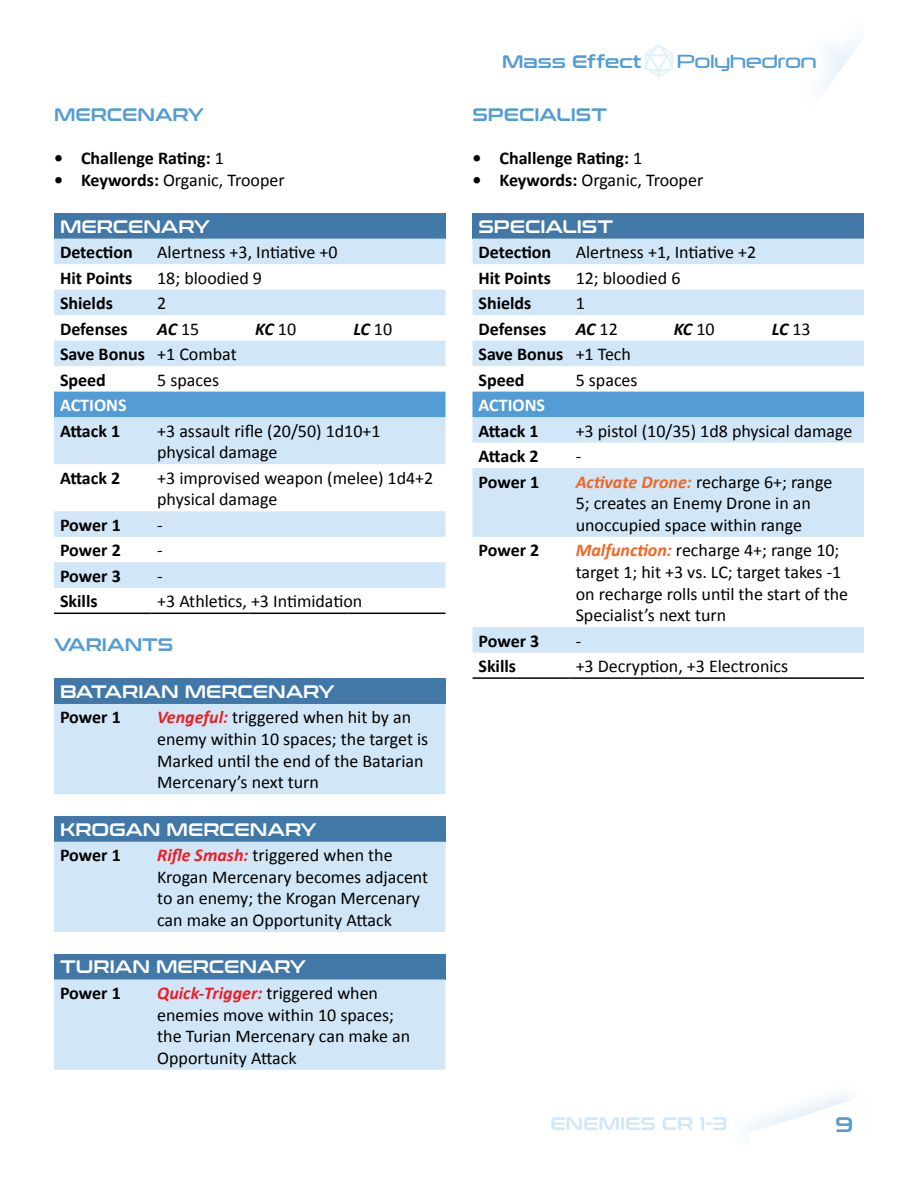
<style>
.page{position:relative;width:918px;height:1188px;background:#fff}
.page>*{position:absolute;margin:0;border:0;box-sizing:border-box;transform-origin:0 0}
.t1{font:21px "Conthrax Sb";color:#539cd5}
.t2{font:18px/21.6px "Calibri";color:#000}
.t3{font:700 18px/25.5px "Calibri";color:#000}
.t4{font:18px "Conthrax Sb";color:#fff}
.t5{font:18px "Conthrax Sb";color:#539cd5}
.t6{font:italic 700 18px "Calibri";letter-spacing:-.025em;color:#000}
.t7{font:700 18px "Calibri";color:#fff}
.t8{font:18px "Conthrax Sb";color:#d1e6f7}
.t9{font:18px "Neuropol";color:#539cd5}
.s1{font-weight:400}
.s2{font-weight:700}
.s3{font-weight:400;font-style:normal}
.s4{font-weight:700;font-style:italic;color:#ed1d24}
.s5{font-weight:700;font-style:italic;color:#f26522}
</style>
<div class="page">
<svg style="left:749px;top:1096px;width:104px;height:37px"></svg>
<svg style="left:819px;top:40px;width:42px;height:54px"></svg>
<svg style="left:644px;top:44px;width:30px;height:33px"></svg>
<div style="left:472px;top:214px;width:392px;height:25px;background:#4178a7"></div>
<svg style="left:472px;top:239px;width:392px;height:414px"></svg>
<div style="left:472px;top:392px;width:392px;height:25px;background:#539cd5"></div>
<hr style="left:472px;top:677px;width:98px;height:2px;background:#000">
<hr style="left:570px;top:677px;width:98px;height:2px;background:#000">
<hr style="left:668px;top:677px;width:98px;height:2px;background:#000">
<hr style="left:766px;top:677px;width:98px;height:2px;background:#000">
<div style="left:54px;top:214px;width:392px;height:25px;background:#4178a7"></div>
<svg style="left:54px;top:239px;width:392px;height:349px;fill:#d1e6f7"></svg>
<div style="left:54px;top:392px;width:392px;height:25px;background:#539cd5"></div>
<hr style="left:54px;top:613px;width:97px;height:1px;background:#000">
<hr style="left:151px;top:613px;width:98px;height:1px;background:#000">
<hr style="left:249px;top:613px;width:98px;height:1px;background:#000">
<hr style="left:347px;top:613px;width:99px;height:1px;background:#000">
<div style="left:54px;top:679px;width:392px;height:25px;background:#4178a7"></div>
<div style="left:54px;top:704px;width:392px;height:90px;background:#d1e6f7"></div>
<div style="left:54px;top:817px;width:392px;height:25px;background:#4178a7"></div>
<div style="left:54px;top:842px;width:392px;height:90px;background:#d1e6f7"></div>
<div style="left:54px;top:954px;width:392px;height:25px;background:#4178a7"></div>
<div style="left:54px;top:979px;width:392px;height:91px;background:#d1e6f7"></div>
<p class="t5" style="left:54px;top:104px;width:151px">MERCENARY</p>
<p class="t3" style="left:54px;top:145px;width:171px">• Challenge Rating: <span class="s1">1</span></p>
<p class="t2" style="left:54px;top:169px;width:232px"><span class="s2">• Keywords:</span> Organic, Trooper</p>
<p class="t4" style="left:60px;top:216px;width:151px">MERCENARY</p>
<p class="t3" style="left:60px;top:239px;width:74px">Detection</p>
<p class="t2" style="left:157px;top:241px;width:182px">Alertness +3, Intiative +0</p>
<p class="t3" style="left:60px;top:265px;width:74px">Hit Points</p>
<p class="t2" style="left:157px;top:267px;width:106px">18; bloodied 9</p>
<p class="t3" style="left:60px;top:290px;width:54px">Shields</p>
<p class="t2" style="left:157px;top:292px;width:11px">2</p>
<p class="t3" style="left:60px;top:316px;width:69px">Defenses</p>
<p class="t6" style="left:157px;top:317px;width:44px">AC <span class="s3">15</span></p>
<p class="t6" style="left:255px;top:317px;width:42px">KC <span class="s3">10</span></p>
<p class="t6" style="left:353px;top:317px;width:40px">LC <span class="s3">10</span></p>
<p class="t3" style="left:60px;top:341px;width:178px">Save Bonus <span class="s1">+1 Combat<br></span>Speed</p>
<p class="t2" style="left:157px;top:369px;width:63px">5 spaces</p>
<p class="t7" style="left:60px;top:394px;width:68px">ACTIONS</p>
<p class="t3" style="left:60px;top:418px;width:62px">Attack 1</p>
<p class="t2" style="left:157px;top:420px;width:225px">+3 assault rifle (20/50) 1d10+1 physical damage</p>
<p class="t3" style="left:60px;top:465px;width:62px">Attack 2</p>
<p class="t2" style="left:157px;top:467px;width:278px">+3 improvised weapon (melee) 1d4+2 physical damage</p>
<p class="t3" style="left:60px;top:512px;width:62px">Power 1</p>
<p class="t2" style="left:157px;top:514px;width:7px">-</p>
<p class="t3" style="left:60px;top:537px;width:62px">Power 2</p>
<p class="t2" style="left:157px;top:539px;width:7px">-</p>
<p class="t3" style="left:60px;top:563px;width:62px">Power 3</p>
<p class="t2" style="left:157px;top:565px;width:7px">-</p>
<p class="t3" style="left:60px;top:588px;width:39px">Skills</p>
<p class="t2" style="left:157px;top:590px;width:207px">+3 Athletics, +3 Intimidation</p>
<p class="t5" style="left:54px;top:635px;width:121px">VARIANTS</p>
<p class="t4" style="left:60px;top:681px;width:276px">BATARIAN MERCENARY</p>
<p class="t3" style="left:60px;top:705px;width:62px">Power 1</p>
<p class="t2" style="left:157px;top:707px;width:273px"><span class="s4">Vengeful:</span> triggered when hit by an enemy within 10 spaces; the target is<br>Marked until the end of the Batarian<br>Mercenary’s next turn</p>
<p class="t4" style="left:60px;top:819px;width:258px">KROGAN MERCENARY</p>
<p class="t3" style="left:60px;top:842px;width:62px">Power 1</p>
<p class="t2" style="left:157px;top:844px;width:273px"><span class="s4">Rifle Smash:</span> triggered when the<br>Krogan Mercenary becomes adjacent to an enemy; the Krogan Mercenary can make an Opportunity Attack</p>
<p class="t4" style="left:60px;top:957px;width:248px">TURIAN MERCENARY</p>
<p class="t3" style="left:60px;top:980px;width:62px">Power 1</p>
<p class="t2" style="left:157px;top:982px;width:255px"><span class="s4">Quick-Trigger:</span> triggered when enemies move within 10 spaces; the Turian Mercenary can make an<br>Opportunity Attack</p>
<p class="t5" style="left:502px;top:52px;width:141px">Mass Effect</p>
<p class="t9" style="left:677px;top:50px;width:141px">Polyhedron</p>
<p class="t5" style="left:473px;top:104px;width:136px">SPECIALIST</p>
<p class="t3" style="left:473px;top:145px;width:171px">• Challenge Rating: <span class="s1">1</span></p>
<p class="t2" style="left:473px;top:169px;width:232px"><span class="s2">• Keywords:</span> Organic, Trooper</p>
<p class="t4" style="left:478px;top:216px;width:136px">SPECIALIST</p>
<p class="t3" style="left:478px;top:239px;width:74px">Detection</p>
<p class="t2" style="left:576px;top:241px;width:182px">Alertness +1, Intiative +2</p>
<p class="t3" style="left:478px;top:265px;width:74px">Hit Points</p>
<p class="t2" style="left:576px;top:267px;width:106px">12; bloodied 6</p>
<p class="t3" style="left:478px;top:290px;width:54px">Shields</p>
<p class="t2" style="left:576px;top:292px;width:11px">1</p>
<p class="t3" style="left:478px;top:316px;width:69px">Defenses</p>
<p class="t6" style="left:576px;top:317px;width:44px">AC <span class="s3">12</span></p>
<p class="t6" style="left:674px;top:317px;width:42px">KC <span class="s3">10</span></p>
<p class="t6" style="left:772px;top:317px;width:40px">LC <span class="s3">13</span></p>
<p class="t3" style="left:478px;top:341px;width:154px">Save Bonus <span class="s1">+1 Tech<br></span>Speed</p>
<p class="t2" style="left:576px;top:369px;width:63px">5 spaces</p>
<p class="t7" style="left:478px;top:394px;width:68px">ACTIONS</p>
<p class="t3" style="left:478px;top:418px;width:62px">Attack 1</p>
<p class="t2" style="left:576px;top:420px;width:278px">+3 pistol (10/35) 1d8 physical damage</p>
<p class="t3" style="left:478px;top:443px;width:62px">Attack 2</p>
<p class="t2" style="left:576px;top:445px;width:7px">-</p>
<p class="t3" style="left:478px;top:469px;width:62px">Power 1</p>
<p class="t2" style="left:576px;top:471px;width:258px"><span class="s5">Activate Drone:</span> recharge 6+; range<br>5; creates an Enemy Drone in an unoccupied space within range</p>
<p class="t3" style="left:478px;top:537px;width:62px">Power 2</p>
<p class="t2" style="left:576px;top:539px;width:274px"><span class="s5">Malfunction:</span> recharge 4+; range 10; target 1; hit +3 vs. LC; target takes -1 on recharge rolls until the start of the Specialist’s next turn</p>
<p class="t3" style="left:478px;top:628px;width:62px">Power 3</p>
<p class="t2" style="left:576px;top:630px;width:7px">-</p>
<p class="t3" style="left:478px;top:653px;width:39px">Skills</p>
<p class="t2" style="left:576px;top:655px;width:214px">+3 Decryption, +3 Electronics</p>
<p class="t8" style="left:550px;top:1113px;width:179px">ENEMIES CR 1-3</p>
<p class="t1" style="left:835px;top:1113px;width:20px">9</p>
</div>
